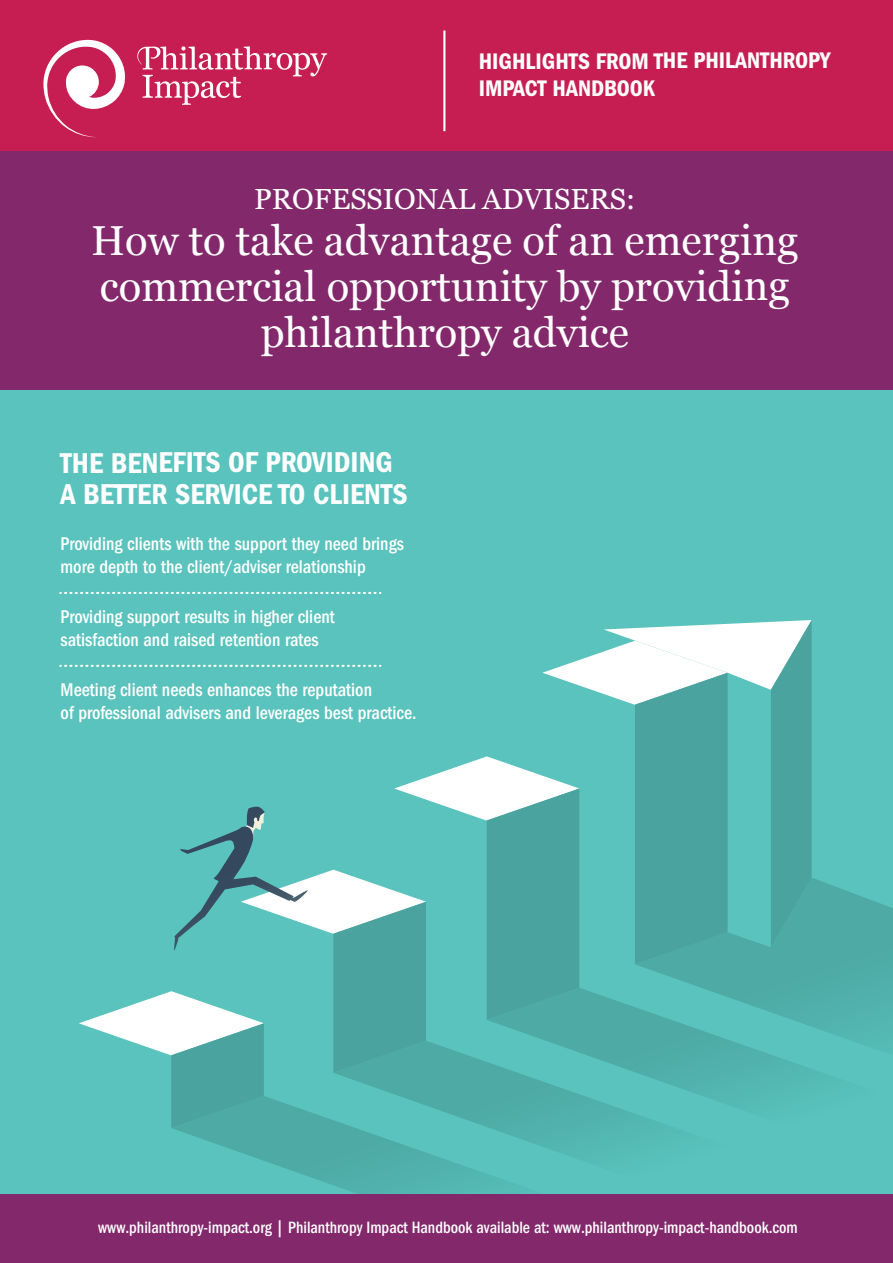
<style>
.page{position:relative;width:893px;height:1263px;background:#fff}
.page>*{position:absolute;margin:0;border:0;box-sizing:border-box;transform-origin:0 0}
.t1{font:41.85px/45.9px "Georgia";color:#fff;text-align:center}
.t2{font:29.7px/31.8px "ITC Franklin Gothic Std Dm Cd";color:#fff}
.t3{font:29.1px "Georgia";color:#fff}
.t4{font:23.4px/27.8px "ITC Franklin Gothic Std Dm Cd";color:#fff}
.t5{font:500 condensed 19.05px/23px "ITC Franklin Gothic Std";color:#fff;scale:.96 1}
.t6{font:500 condensed 16.95px "ITC Franklin Gothic Std";color:#fff;scale:.95 1}
</style>
<div class="page">
<div style="left:0;top:30px;width:893px;height:1233px;background:#5ac3bd"></div>
<svg style="left:812px;top:878px;width:81px;height:110px"></svg>
<svg style="left:812px;top:988px;width:81px;height:85px"></svg>
<svg style="left:588px;top:1128px;width:65px;height:22px"></svg>
<svg style="left:172px;top:1128px;width:416px;height:66px"></svg>
<div style="left:0;top:0;width:893px;height:390px;background:#c61e53"></div>
<svg style="left:43px;top:39px;width:83px;height:98px"></svg>
<svg style="left:137px;top:46px;width:190px;height:59px"></svg>
<svg style="left:60px;top:592px;width:321px;height:2px"></svg>
<svg style="left:60px;top:620px;width:752px;height:508px"></svg>
<div style="left:0;top:151px;width:893px;height:239px;background:#83296b"></div>
<hr style="left:443px;top:31px;width:2px;height:100px;background:#fff">
<div style="left:0;top:1194px;width:893px;height:69px;background:#83296b"></div>
<p class="t4" style="left:479px;top:47px;width:353px">HIGHLIGHTS FROM THE PHILANTHROPY<br>IMPACT HANDBOOK</p>
<h3 class="t3" style="left:254px;top:181px;width:383px">PROFESSIONAL ADVISERS:</h3>
<h1 class="t1" style="left:91px;top:218px;width:709px">How to take advantage of an emerging commercial opportunity by providing philanthropy advice</h1>
<h2 class="t2" style="left:60px;top:447px;width:349px">THE BENEFITS OF PROVIDING<br>A BETTER SERVICE TO CLIENTS</h2>
<p class="t5" style="left:60px;top:532px;width:359px">Providing clients with the support they need brings more depth to the client/adviser relationship</p>
<p class="t5" style="left:61px;top:605px;width:287px">Providing support results in higher client satisfaction and raised retention rates</p>
<p class="t5" style="left:61px;top:678px;width:372px">Meeting client needs enhances the reputation<br>of professional advisers and leverages best practice.</p>
<p class="t6" style="left:98px;top:1218px;width:738px">www.philanthropy-impact.org | Philanthropy Impact Handbook available at: www.philanthropy-impact-handbook.com</p>
</div>
